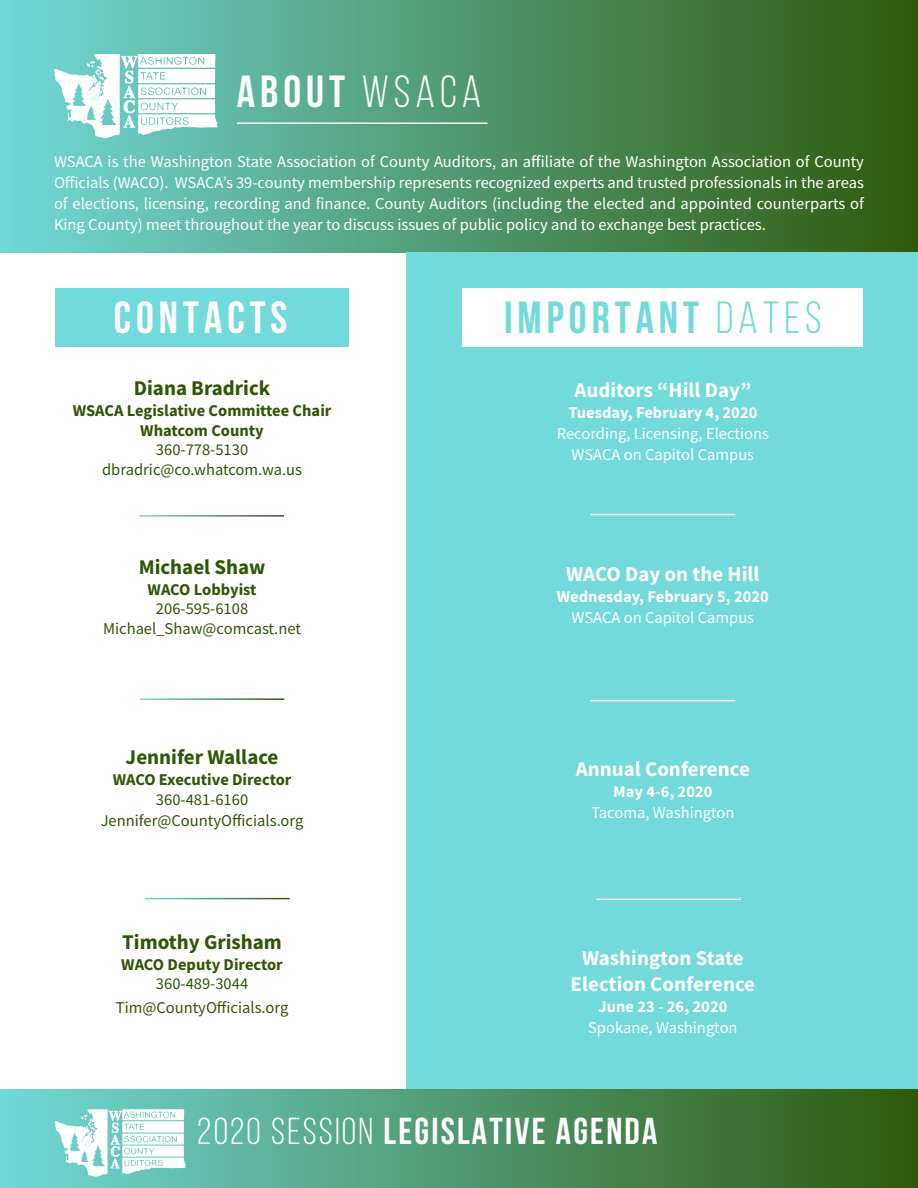
<style>
.page{position:relative;width:918px;height:1188px;background:#fff}
.page>*{position:absolute;margin:0;border:0;box-sizing:border-box;transform-origin:0 0}
.t1{font:700 45px "Bebas Neue";letter-spacing:.11em;color:#72dadb}
.t2{font:700 45px "Bebas Neue";letter-spacing:.11em;color:#fafcfa}
.t3{font:700 45px "Bebas Neue";letter-spacing:.11em;color:#fff}
.t4{font:700 37.5px "Bebas Neue";letter-spacing:.06em;color:#fff}
.t5{font:700 21px/25.5px "Source Sans Pro";color:#fff;text-align:center}
.t6{font:700 21px "Source Sans Pro";color:#2e5705}
.t7{font:16.5px/21px "Source Sans Pro";color:#fff;text-align:justify}
.t8{font:16.5px "Source Sans Pro";color:#2e5705}
.t9{font:700 16.5px/19.5px "Source Sans Pro";color:#2e5705;text-align:center}
.t10{font:700 16.5px/21px "Source Sans Pro";color:#fff;text-align:center}
.s1{font-weight:400}
.s2{font-weight:700}
</style>
<div class="page">
<div style="left:0;top:0;width:918px;height:253px;background:linear-gradient(to right,#71d8d9,#2f5a0a)"></div>
<svg style="left:54px;top:54px;width:164px;height:84px"></svg>
<hr style="left:237px;top:122px;width:251px;height:2px;background:#fff">
<div style="left:406px;top:253px;width:512px;height:935px;background:#72dadb"></div>
<div style="left:462px;top:288px;width:401px;height:59px;background:#fff"></div>
<div style="left:55px;top:288px;width:294px;height:59px;background:#72dadb"></div>
<div style="left:0;top:1090px;width:918px;height:98px;background:linear-gradient(to right,#71d8d8,#2f5a0a)"></div>
<svg style="left:55px;top:1109px;width:131px;height:68px"></svg>
<hr style="left:591px;top:514px;width:144px;height:1px;background:#fff">
<hr style="left:591px;top:700px;width:144px;height:1px;background:#fff">
<hr style="left:596px;top:899px;width:145px;height:1px;background:#fff">
<p class="t2" style="left:237px;top:67px;width:246px">ABOUT <span class="s1">WSACA</span></p>
<p class="t7" style="left:54px;top:151px;width:812px">WSACA is the Washington State Association of County Auditors, an affiliate of the Washington Association of County Officials (WACO). WSACA’s 39-county membership represents recognized experts and trusted professionals in the areas of elections, licensing, recording and finance. County Auditors (including the elected and appointed counterparts of King County) meet throughout the year to discuss issues of public policy and to exchange best practices.</p>
<p class="t3" style="left:114px;top:293px;width:175px">CONTACTS</p>
<p class="t1" style="left:504px;top:293px;width:319px">IMPORTANT <span class="s1">DATES</span></p>
<p class="t6" style="left:134px;top:374px;width:138px">Diana Bradrick</p>
<p class="t9" style="left:73px;top:401px;width:260px">WSACA Legislative Committee Chair</p>
<p class="t9" style="left:140px;top:420px;width:125px">Whatcom County</p>
<p class="t8" style="left:156px;top:439px;width:94px">360-778-5130</p>
<p class="t8" style="left:102px;top:459px;width:201px">dbradric@co.whatcom.wa.us</p>
<p class="t6" style="left:139px;top:553px;width:128px">Michael Shaw</p>
<p class="t9" style="left:148px;top:579px;width:110px">WACO Lobbyist</p>
<p class="t8" style="left:156px;top:598px;width:94px">206-595-6108</p>
<p class="t8" style="left:103px;top:618px;width:199px">Michael_Shaw@comcast.net</p>
<p class="t6" style="left:126px;top:743px;width:154px">Jennifer Wallace</p>
<p class="t9" style="left:113px;top:770px;width:180px">WACO Executive Director<br><span class="s1">360-481-6160</span></p>
<p class="t8" style="left:101px;top:810px;width:204px">Jennifer@CountyOfficials.org</p>
<p class="t6" style="left:122px;top:928px;width:161px">Timothy Grisham</p>
<p class="t9" style="left:121px;top:954px;width:163px">WACO Deputy Director</p>
<p class="t8" style="left:156px;top:973px;width:94px">360-489-3044</p>
<p class="t8" style="left:116px;top:997px;width:174px">Tim@CountyOfficials.org</p>
<p class="t5" style="left:574px;top:377px;width:178px">Auditors “Hill Day”</p>
<p class="t7" style="left:557px;top:401px;width:214px;text-align:center"><span class="s2">Tuesday, February 4, 2020<br></span>Recording, Licensing, Elections<br>WSACA on Capitol Campus</p>
<p class="t5" style="left:566px;top:561px;width:195px">WACO Day on the Hill</p>
<p class="t10" style="left:557px;top:586px;width:214px">Wednesday, February 5, 2020<br><span class="s1">WSACA on Capitol Campus</span></p>
<p class="t5" style="left:576px;top:756px;width:176px">Annual Conference</p>
<p class="t10" style="left:613px;top:781px;width:101px">May 4-6, 2020</p>
<p class="t7" style="left:591px;top:802px;width:145px">Tacoma, Washington</p>
<p class="t5" style="left:571px;top:945px;width:186px">Washington State<br>Election Conference</p>
<p class="t10" style="left:598px;top:995px;width:131px">June 23 - 26, 2020</p>
<p class="t7" style="left:588px;top:1016px;width:151px">Spokane, Washington</p>
<p class="t4" style="left:197px;top:1111px;width:462px"><span class="s1">2020 SESSION</span> LEGISLATIVE AGENDA</p>
</div>
